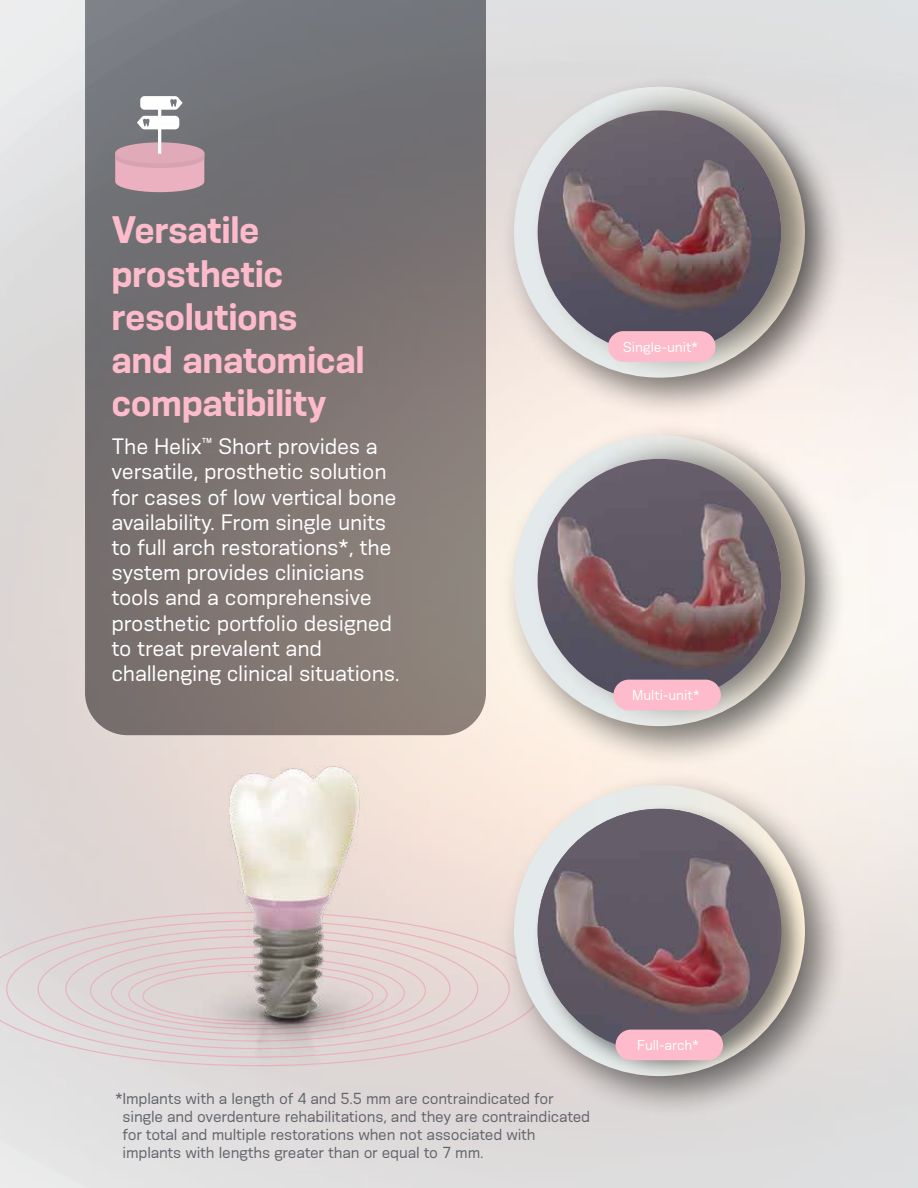
<style>
.page{position:relative;width:918px;height:1188px;background:#fff}
.page>*{position:absolute;margin:0;border:0;box-sizing:border-box;transform-origin:0 0}
.t1{font:700 36px/43.2px "Konsens";letter-spacing:-.01em;color:#fdbbcb}
.t2{font:21px/25.2px "Konsens";letter-spacing:-.01em;color:#fff}
.t3{font:15px/18px "Konsens";letter-spacing:-.01em;color:#61646a}
.t4{font:13.5px "Konsens";letter-spacing:-.01em;color:#fff}
</style>
<div class="page">
<svg style="left:85px;top:0;width:401px;height:735px;fill:#787473"></svg>
<svg style="left:0;top:912px;width:500px;height:154px"></svg>
<img style="left:151px;top:724px;width:269px;height:342px">
<div style="left:500px;top:73px;width:348px;height:348px;background:#000;opacity:.5"></div>
<div style="left:530px;top:82px;width:300px;height:300px;background:#000;opacity:.5"></div>
<img style="left:538px;top:110px;width:243px;height:244px;border-radius:122px">
<div style="left:500px;top:421px;width:348px;height:348px;background:#000;opacity:.5"></div>
<div style="left:530px;top:430px;width:300px;height:301px;background:#000;opacity:.5"></div>
<img style="left:538px;top:459px;width:243px;height:243px;border-radius:122px">
<div style="left:500px;top:771px;width:348px;height:348px;background:#000;opacity:.5"></div>
<div style="left:514px;top:785px;width:291px;height:291px;background:#e5e9ea;border-radius:145px"></div>
<div style="left:531px;top:802px;width:279px;height:279px;background:#000;opacity:.5"></div>
<img style="left:538px;top:809px;width:243px;height:243px">
<svg style="left:115px;top:96px;width:89px;height:96px"></svg>
<div style="left:608px;top:331px;width:108px;height:31px;background:#fdbbcb;border-radius:15px"></div>
<div style="left:613px;top:680px;width:108px;height:30px;background:#fdbbcb;border-radius:15px"></div>
<div style="left:616px;top:1030px;width:107px;height:30px;background:#fdbbcb;border-radius:15px"></div>
<h1 class="t1" style="left:111px;top:207px;width:255px">Versatile prosthetic resolutions and anatomical compatibility</h1>
<p class="t2" style="left:111px;top:433px;width:290px">The Helix<sup>™</sup> Short provides a versatile, prosthetic solution for cases of low vertical bone availability. From single units to full arch restorations*, the system provides clinicians tools and a comprehensive prosthetic portfolio designed to treat prevalent and challenging clinical situations.</p>
<p class="t4" style="left:623px;top:339px;width:77px">Single-unit*</p>
<p class="t4" style="left:632px;top:687px;width:69px">Multi-unit*</p>
<p class="t3" style="left:123px;top:1089px;width:469px;text-indent:-7px">*Implants with a length of 4 and 5.5 mm are contraindicated for single and overdenture rehabilitations, and they are contraindicated for total and multiple restorations when not associated with implants with lengths greater than or equal to 7 mm.</p>
<p class="t4" style="left:637px;top:1037px;width:63px">Full-arch*</p>
</div>
